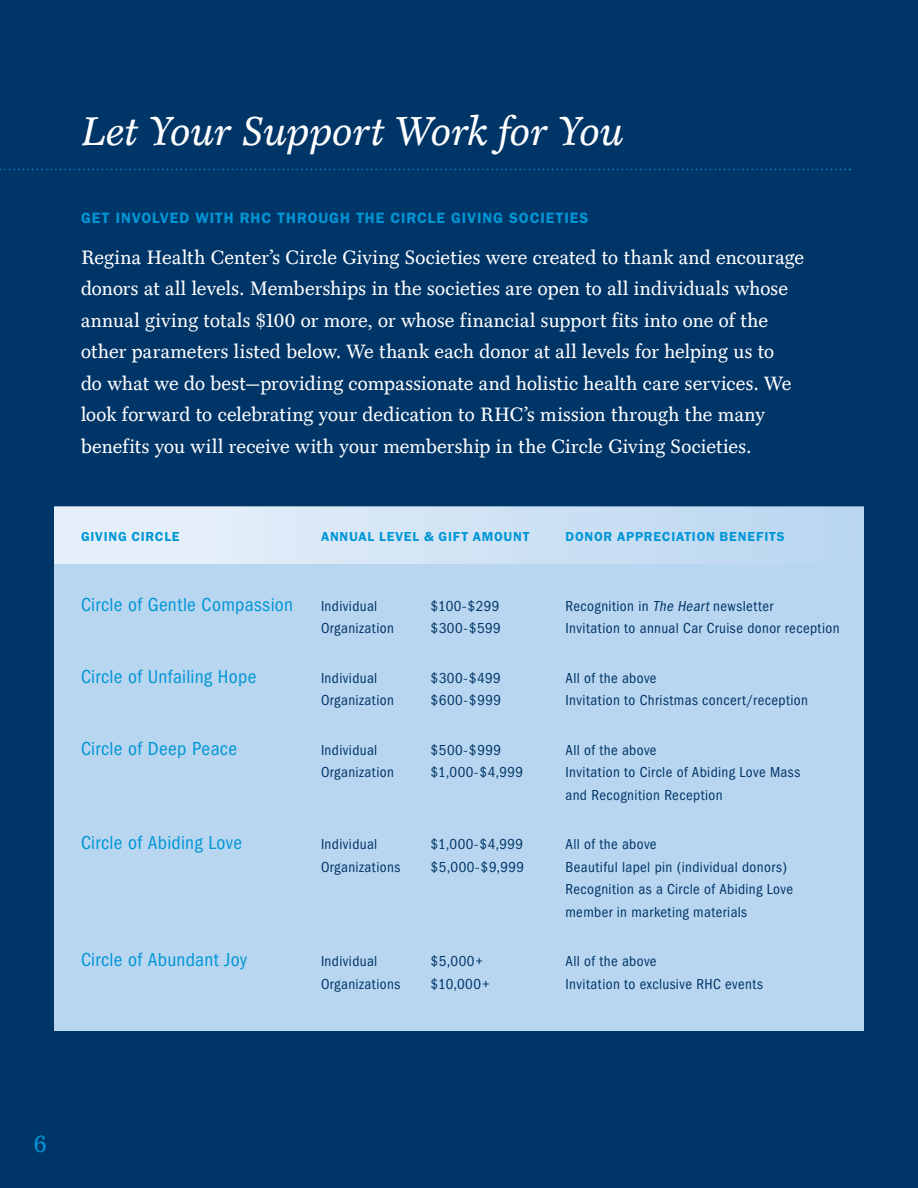
<style>
.page{position:relative;width:918px;height:1188px;background:#003568}
.page>*{position:absolute;margin:0;border:0;box-sizing:border-box;transform-origin:0 0}
.t1{font:italic 40.5px "Mt.Augustine";letter-spacing:.015em;color:#fff}
.t2{font:24px "Mt.Augustine Roman";color:#0096d6}
.t3{font:19.5px/31.5px "Mt.Augustine Roman";letter-spacing:.015em;color:#fff}
.t4{font:condensed 19.5px "Franklin Gothic";letter-spacing:.015em;color:#0096d6}
.t5{font:condensed 15px/22.5px "Franklin Gothic";letter-spacing:.025em;color:#003568}
.t6{font:600 15px "Franklin Gothic";letter-spacing:.06em;color:#0096d6}
.t7{font:600 13.5px "Franklin Gothic Itc T";letter-spacing:.06em;color:#0096d6}
.s1{font-style:italic}
</style>
<div class="page">
<div style="left:54px;top:507px;width:810px;height:523px;background:#b9d6f0"></div>
<div style="left:54px;top:507px;width:810px;height:57px;background:linear-gradient(to right,#eaf2fa,#bad6f0)"></div>
<svg style="left:0;top:169px;width:851px;height:1px"></svg>
<h1 class="t1" style="left:81px;top:115px;width:544px">Let Your Support Work for You</h1>
<p class="t6" style="left:81px;top:209px;width:322px">GET INVOLVED WITH RHC THROUGH THE CIRC</p>
<p class="t6" style="left:428px;top:209px;width:162px">LE GIVING SOCI ETIES</p>
<p class="t3" style="left:81px;top:242px;width:725px">Regina Health Center’s Circle Giving Societies were created to thank and encourage donors at all levels. Memberships in the societies are open to all individuals whose annual giving totals $100 or more, or whose financial support fits into one of the other parameters listed below. We thank each donor at all levels for helping us to<br>do what we do best—providing compassionate and holistic health care services. We look forward to celebrating your dedication to RHC’s mission through the many benefits you will receive with your membership in the Circle Giving Societies.</p>
<p class="t7" style="left:81px;top:529px;width:100px">GIVING CIRCLE</p>
<p class="t7" style="left:321px;top:529px;width:210px">ANNUAL LEVEL &amp; GIFT AMOUNT</p>
<p class="t7" style="left:566px;top:529px;width:221px">DONOR APPRECIATION BENEFITS</p>
<h3 class="t4" style="left:81px;top:594px;width:214px">Circle of Gentle Compassion</h3>
<p class="t5" style="left:321px;top:595px;width:58px">Individual</p>
<p class="t5" style="left:430px;top:595px;width:71px">$100-$299</p>
<p class="t5" style="left:566px;top:595px;width:209px">Recognition in <span class="s1">The Heart</span> newsletter</p>
<p class="t5" style="left:321px;top:617px;width:74px">Organization</p>
<p class="t5" style="left:431px;top:617px;width:72px">$300-$599</p>
<p class="t5" style="left:566px;top:617px;width:276px">Invitation to annual Car Cruise donor reception</p>
<h3 class="t4" style="left:81px;top:666px;width:177px">Circle of Unfailing Hope</h3>
<p class="t5" style="left:321px;top:667px;width:58px">Individual</p>
<p class="t5" style="left:430px;top:667px;width:72px">$300-$499</p>
<p class="t5" style="left:566px;top:667px;width:93px">All of the above</p>
<p class="t5" style="left:321px;top:689px;width:74px">Organization</p>
<p class="t5" style="left:430px;top:689px;width:72px">$600-$999</p>
<p class="t5" style="left:566px;top:689px;width:244px">Invitation to Christmas concert/reception</p>
<h3 class="t4" style="left:81px;top:738px;width:158px">Circle of Deep Peace</h3>
<p class="t5" style="left:321px;top:739px;width:58px">Individual</p>
<p class="t5" style="left:430px;top:739px;width:72px">$500-$999</p>
<p class="t5" style="left:566px;top:739px;width:93px">All of the above</p>
<p class="t5" style="left:321px;top:761px;width:74px">Organization</p>
<p class="t5" style="left:430px;top:761px;width:94px">$1,000-$4,999</p>
<p class="t5" style="left:566px;top:761px;width:236px">Invitation to Circle of Abiding Love Mass and Recognition Reception</p>
<h3 class="t4" style="left:81px;top:832px;width:163px">Circle of Abiding Love</h3>
<p class="t5" style="left:321px;top:833px;width:58px">Individual</p>
<p class="t5" style="left:430px;top:833px;width:94px">$1,000-$4,999</p>
<p class="t5" style="left:566px;top:833px;width:93px">All of the above</p>
<p class="t5" style="left:321px;top:856px;width:81px">Organizations</p>
<p class="t5" style="left:430px;top:856px;width:95px">$5,000-$9,999</p>
<p class="t5" style="left:566px;top:856px;width:229px">Beautiful lapel pin (individual donors)<br>Recognition as a Circle of Abiding Love member in marketing materials</p>
<h3 class="t4" style="left:81px;top:949px;width:168px">Circle of Abundant Joy</h3>
<p class="t5" style="left:321px;top:950px;width:58px">Individual</p>
<p class="t5" style="left:430px;top:950px;width:54px">$5,000+</p>
<p class="t5" style="left:566px;top:950px;width:93px">All of the above</p>
<p class="t5" style="left:321px;top:973px;width:81px">Organizations</p>
<p class="t5" style="left:430px;top:973px;width:61px">$10,000+</p>
<p class="t5" style="left:566px;top:973px;width:199px">Invitation to exclusive RHC events</p>
<h2 class="t2" style="left:34px;top:1131px;width:14px">6</h2>
</div>
